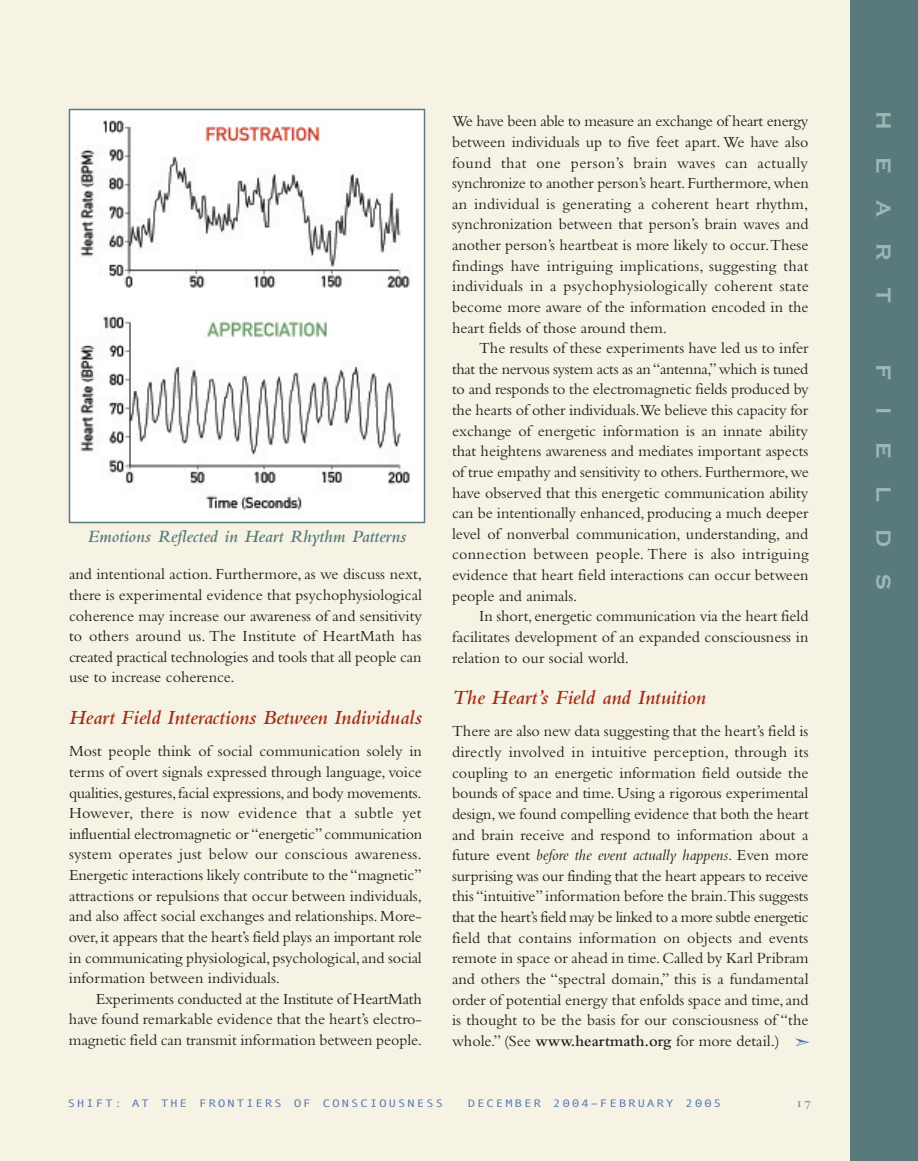
<style>
.page{position:relative;width:918px;height:1161px;background:#fff}
.page>*{position:absolute;margin:0;border:0;box-sizing:border-box;transform-origin:0 0}
.t1{font:700 27px "Copperplate Gothic BT";letter-spacing:.95em;color:#9eb6b8}
.t2{font:italic 600 21px "Bembo";color:#a32c16}
.t3{font:italic 600 18px "Bembo";color:#587a7b}
.t4{font:16.2px/20.7px "Bembo";color:#231f20;text-align:justify}
.t5{font:10.8px "Andale Mono";letter-spacing:.12em;color:#5374b4;scale:1.2 1}
.s1{font-style:italic}
.s2{font-weight:600}
</style>
<div class="page">
<div style="left:0;top:0;width:851px;height:1161px;background:#f6f3e4"></div>
<div style="left:850px;top:0;width:68px;height:1161px;background:#587a7b"></div>
<div style="left:69px;top:109px;width:355px;height:413px;background:#fff"></div>
<img style="left:75px;top:120px;width:335px;height:390px">
<div style="left:69px;top:109px;width:356px;height:414px;border:2px solid #587a7b"></div>
<p class="t3" style="left:88px;top:530px;width:320px">Emotions Reflected in Heart Rhythm Patterns</p>
<p class="t4" style="left:69px;top:566px;width:354px">and intentional action. Furthermore, as we discuss next, there is experimental evidence that psychophysiological coherence may increase our awareness of and sensitivity to others around us. The Institute of HeartMath has created practical technologies and tools that all people can use to increase coherence.</p>
<p class="t2" style="left:69px;top:710px;width:355px">Heart Field Interactions Between Individuals</p>
<p class="t4" style="left:69px;top:743px;width:355px">Most people think of social communication solely in terms of overt signals expressed through language, voice qualities,gestures,facial expressions,and body movements.<br>However, there is now evidence that a subtle yet influential electromagnetic or “energetic”communication system operates just below our conscious awareness.<br>Energetic interactions likely contribute to the “magnetic” attractions or repulsions that occur between individuals, and also affect social exchanges and relationships.More&shy;over,it appears that the heart’s field plays an important role in communicating physiological,psychological,and social information between individuals.</p>
<p class="t4" style="left:69px;top:990px;width:355px;text-indent:27px">Experiments conducted at the Institute of HeartMath have found remarkable evidence that the heart’s electro&shy;magnetic field can transmit information between people.</p>
<p class="t4" style="left:452px;top:113px;width:358px">We have been able to measure an exchange of heart energy between individuals up to five feet apart. We have also found that one person’s brain waves can actually synchronize to another person’s heart.Furthermore,when an individual is generating a coherent heart rhythm, synchronization between that person’s brain waves and another person’s heartbeat is more likely to occur.These findings have intriguing implications, suggesting that individuals in a psychophysiologically coherent state become more aware of the information encoded in the heart fields of those around them.</p>
<p class="t4" style="left:452px;top:339px;width:358px;text-indent:27px">The results of these experiments have led us to infer that the nervous system acts as an “antenna,”which is tuned to and responds to the electromagnetic fields produced by the hearts of other individuals.We believe this capacity for exchange of energetic information is an innate ability that heightens awareness and mediates important aspects of true empathy and sensitivity to others.Furthermore,we have observed that this energetic communication ability can be intentionally enhanced, producing a much deeper level of nonverbal communication, understanding, and connection between people. There is also intriguing evidence that heart field interactions can occur between people and animals.</p>
<p class="t4" style="left:452px;top:608px;width:358px;text-indent:27px">In short, energetic communication via the heart field facilitates development of an expanded consciousness in relation to our social world.</p>
<p class="t2" style="left:452px;top:690px;width:255px">The Heart’s Field and Intuition</p>
<p class="t4" style="left:452px;top:723px;width:358px">There are also new data suggesting that the heart’s field is directly involved in intuitive perception, through its coupling to an energetic information field outside the bounds of space and time. Using a rigorous experimental design,we found compelling evidence that both the heart and brain receive and respond to information about a future event <span class="s1">before the event actually happens</span>. Even more surprising was our finding that the heart appears to receive this “intuitive”information before the brain.This suggests that the heart’s field may be linked to a more subtle energetic field that contains information on objects and events remote in space or ahead in time.Called by Karl Pribram and others the “spectral domain,” this is a fundamental order of potential energy that enfolds space and time,and is thought to be the basis for our consciousness of “the whole.” (See <span class="s2">www.heartmath.org</span> for more detail.)</p>
<p class="t5" style="left:67px;top:1097px;width:315px">SHIFT: AT THE FRONTIERS OF CONSCIOUSNESS</p>
<p class="t5" style="left:468px;top:1097px;width:213px">DECEMBER 2004–FEBRUARY 2005</p>
<h1 class="t1" style="left:901px;top:110px;width:195px;rotate:90deg">HEART</h1>
<h1 class="t1" style="left:901px;top:363px;width:229px;rotate:90deg">FIELDS</h1>
</div>
